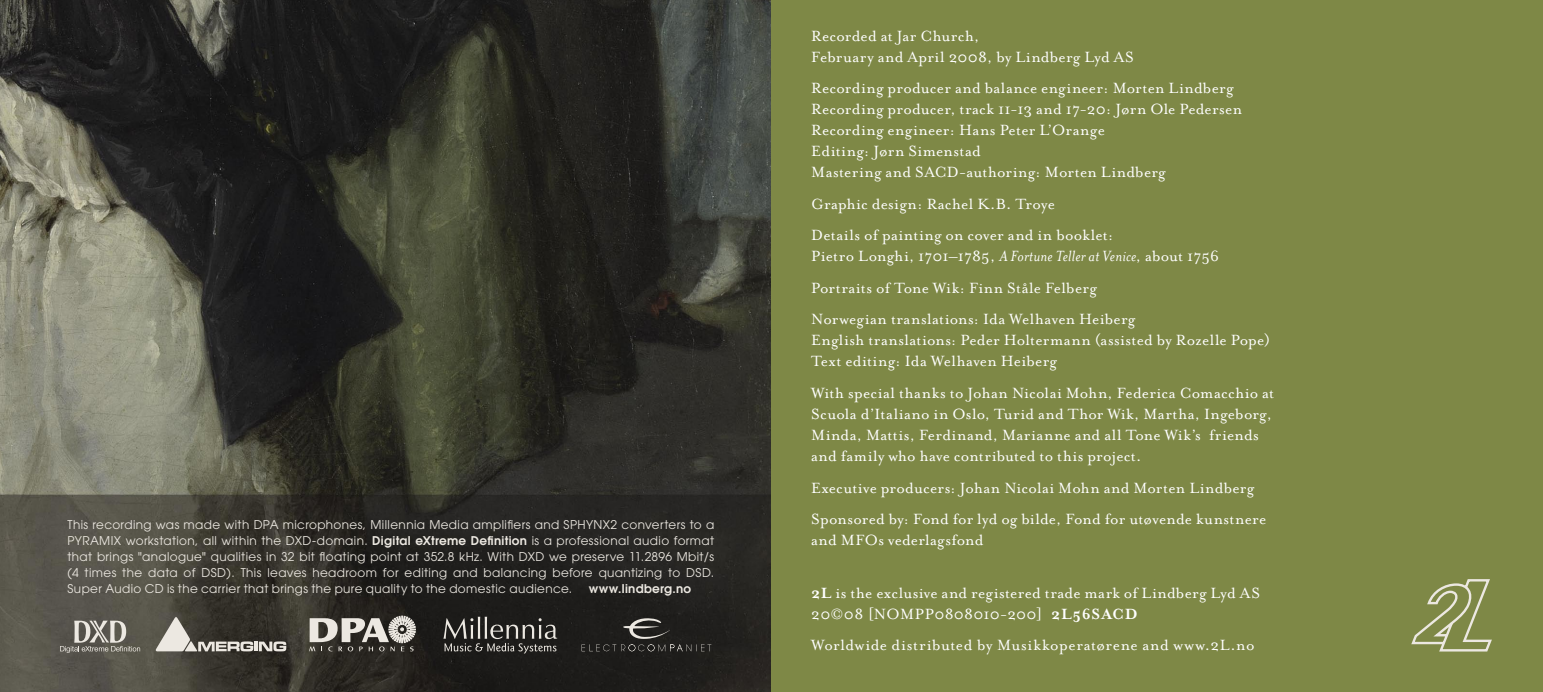
<style>
.page{position:relative;width:1543px;height:692px;background:#fff}
.page>*{position:absolute;margin:0;border:0;box-sizing:border-box;transform-origin:0 0}
.t1{font:17px/21px "Mrs Eaves Roman";letter-spacing:.02em;color:#fff}
.t2{font:12px/16px "Avant Garde";letter-spacing:.03em;color:#ece8e1;text-align:justify}
.t3{font:600 12px "Avant Garde";letter-spacing:.025em;color:#ece8e1}
.s1{font-weight:600}
.s2{font-family:"Mrs Eaves";font-style:italic}
.s3{font-family:"Mrs Eaves";font-weight:700}
</style>
<div class="page">
<img style="left:0;top:0;width:771px;height:692px">
<svg style="left:155px;top:616px;width:131px;height:35px;background:#6a675f"></svg>
<svg style="left:309px;top:616px;width:106px;height:35px;background:#84807a"></svg>
<svg style="left:60px;top:620px;width:80px;height:33px;background:#7d7a72"></svg>
<svg style="left:443px;top:616px;width:114px;height:37px;background:#454340"></svg>
<svg style="left:581px;top:617px;width:130px;height:35px;background:#2d2c2a"></svg>
<div style="left:771px;top:0;width:771px;height:692px;background:#7e8846"></div>
<svg style="left:1411px;top:579px;width:80px;height:72px"></svg>
<p class="t2" style="left:67px;top:517px;width:648px">This recording was made with DPA microphones, Millennia Media amplifiers and SPHYNX2 converters to a PYRAMIX workstation, all within the DXD-domain. <span class="s1">Digital eXtreme Definition</span> is a professional audio format that brings "analogue" qualities in 32 bit floating point at 352.8 kHz. With DXD we preserve 11.2896 Mbit/s (4 times the data of DSD). This leaves headroom for editing and balancing before quantizing to DSD.<br>Super Audio CD is the carrier that brings the pure quality to the domestic audience.</p>
<p class="t3" style="left:589px;top:581px;width:104px">www.lindberg.no</p>
<p class="t1" style="left:811px;top:25px;width:324px">Recorded at Jar Church,<br>February and April 2008, by Lindberg Lyd AS</p>
<p class="t1" style="left:811px;top:78px;width:432px">Recording producer and balance engineer: Morten Lindberg Recording producer, track 11-13 and 17-20: Jørn Ole Pedersen Recording engineer: Hans Peter L’Orange<br>Editing: Jørn Simenstad<br>Mastering and SACD-authoring: Morten Lindberg</p>
<p class="t1" style="left:811px;top:188px;width:304px;line-height:31.6px">Graphic design: Rachel K.B. Troye<br>Details of painting on cover and in booklet:</p>
<p class="t1" style="left:811px;top:241px;width:409px;line-height:31.6px">Pietro Longhi, 1701–1785, <span class="s2">A Fortune Teller at Venice</span>, about 1756<br>Portraits of Tone Wik: Finn Ståle Felberg<br>Norwegian translations: Ida Welhaven Heiberg</p>
<p class="t1" style="left:811px;top:330px;width:460px">English translations: Peder Holtermann (assisted by Rozelle Pope)<br>Text editing: Ida Welhaven Heiberg</p>
<p class="t1" style="left:811px;top:382px;width:464px">With special thanks to Johan Nicolai Mohn, Federica Comacchio at Scuola d’Italiano in Oslo, Turid and Thor Wik, Martha, Ingeborg, Minda, Mattis, Ferdinand, Marianne and all Tone Wik’s friends and family who have contributed to this project.</p>
<p class="t1" style="left:811px;top:472px;width:456px;line-height:31.6px">Executive producers: Johan Nicolai Mohn and Morten Lindberg<br>Sponsored by: Fond for lyd og bilde, Fond for utøvende kunstnere</p>
<p class="t1" style="left:811px;top:529px;width:174px">and MFOs vederlagsfond</p>
<p class="t1" style="left:811px;top:582px;width:450px"><span class="s3">2L</span> is the exclusive and registered trade mark of Lindberg Lyd AS<br>20©08 [NOMPP0808010-200] <span class="s3">2L56SACD</span></p>
<p class="t1" style="left:811px;top:634px;width:445px">Worldwide distributed by Musikkoperatørene and www.2L.no</p>
</div>
